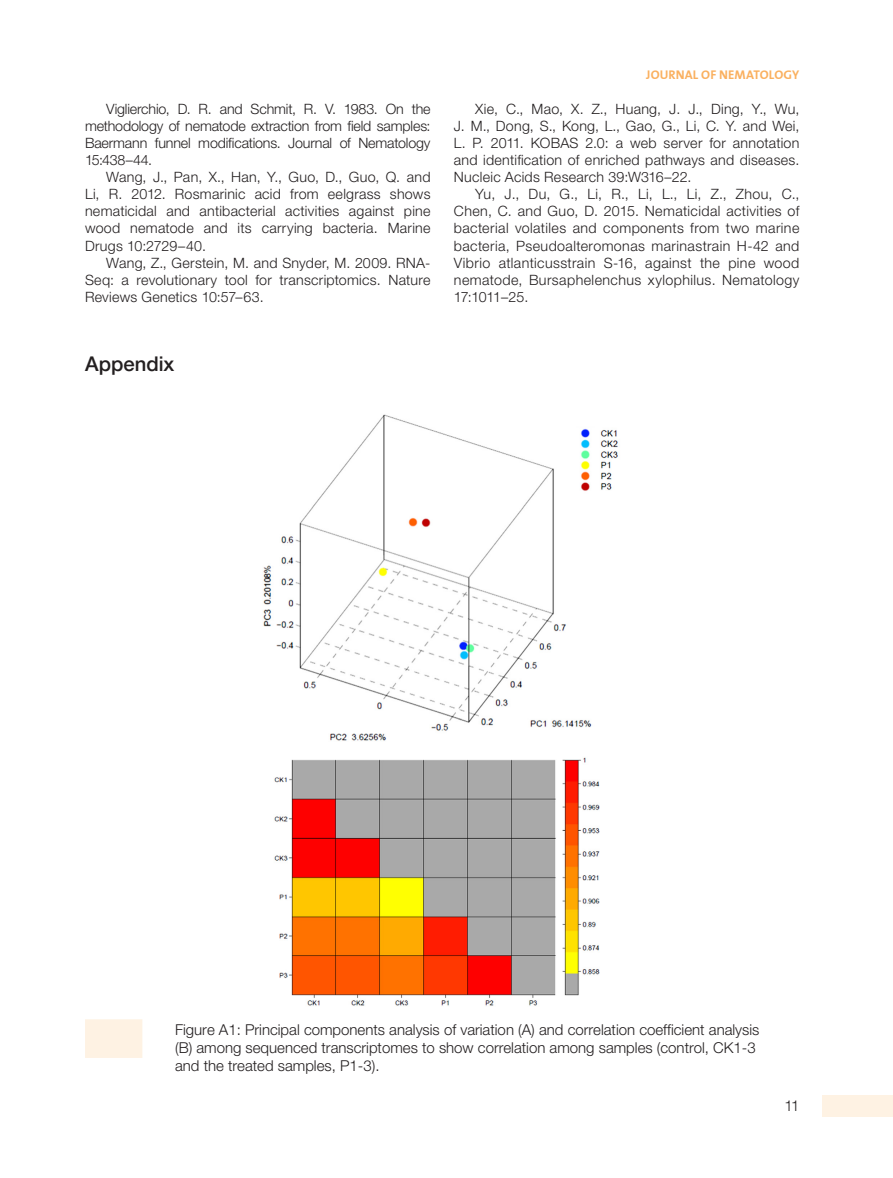
<style>
.page{position:relative;width:893px;height:1178px;background:#fff}
.page>*{position:absolute;margin:0;border:0;box-sizing:border-box;transform-origin:0 0}
.pSec1ttl{font:500 20.25px "Helvetica Neue LT Com";color:#231f20}
.pfigure_caption2{font:300 15px/18px "Helvetica Neue LT Pro";color:#231f20}
.pReference{font:300 14.25px/17.1px "Helvetica Neue LT Pro";letter-spacing:.02em;color:#231f20;text-align:justify}
.t1{font:700 12.75px "The Mix Plain";letter-spacing:.01em;color:#fab05f}
.s1{font-family:"Helvetica Neue LT Std"}
</style>
<div class="page">
<div style="left:823px;top:1095px;width:70px;height:21px;background:#fef2e3"></div>
<div style="left:85px;top:1019px;width:57px;height:39px;background:#fef2e3"></div>
<img style="left:263px;top:414px;width:355px;height:592px">
<p class="pReference" style="left:85px;top:100px;width:347px;text-indent:21px">Viglierchio, D. R. and Schmit, R. V. 1983. On the methodology of nematode extraction from field samples:<br>Baermann funnel modifications. <span class="s1">Journal of Nematology </span>15:438–44.</p>
<p class="pReference" style="left:85px;top:168px;width:347px;text-indent:21px">Wang, J., Pan, X., Han, Y., Guo, D., Guo, Q. and Li, R. 2012. Rosmarinic acid from eelgrass shows nematicidal and antibacterial activities against pine wood nematode and its carrying bacteria. <span class="s1">Marine Drugs</span> 10:2729–40.</p>
<p class="pReference" style="left:85px;top:254px;width:347px;text-indent:21px">Wang, Z., Gerstein, M. and Snyder, M. 2009. RNA-Seq: a revolutionary tool for transcriptomics. <span class="s1">Nature Reviews Genetics</span> 10:57–63.</p>
<p class="pSec1ttl" style="left:85px;top:351px;width:91px">Appendix</p>
<p class="t1" style="left:646px;top:64px;width:155px">JOURNAL OF NEMATOLOGY</p>
<p class="pReference" style="left:454px;top:100px;width:347px;text-indent:21px">Xie, C., Mao, X. Z., Huang, J. J., Ding, Y., Wu, J. M., Dong, S., Kong, L., Gao, G., Li, C. Y. and Wei, L. P. 2011. KOBAS 2.0: a web server for annotation and identification of enriched pathways and diseases.<br><span class="s1">Nucleic Acids Research</span> 39:W316–22.</p>
<p class="pReference" style="left:454px;top:185px;width:347px;text-indent:21px">Yu, J., Du, G., Li, R., Li, L., Li, Z., Zhou, C., Chen, C. and Guo, D. 2015. Nematicidal activities of bacterial volatiles and components from two marine bacteria, Pseudoalteromonas marinastrain H-42 and Vibrio atlanticusstrain S-16, against the pine wood nematode, Bursaphelenchus xylophilus. <span class="s1">Nematology </span>17:1011–25.</p>
<p class="pfigure_caption2" style="left:175px;top:1021px;width:586px">Figure A1: Principal components analysis of variation (A) and correlation coefficient analysis (B) among sequenced transcriptomes to show correlation among samples (control, CK1-3 and the treated samples, P1-3).</p>
<p class="pfigure_caption2" style="left:784px;top:1096px;width:17px">11</p>
</div>
